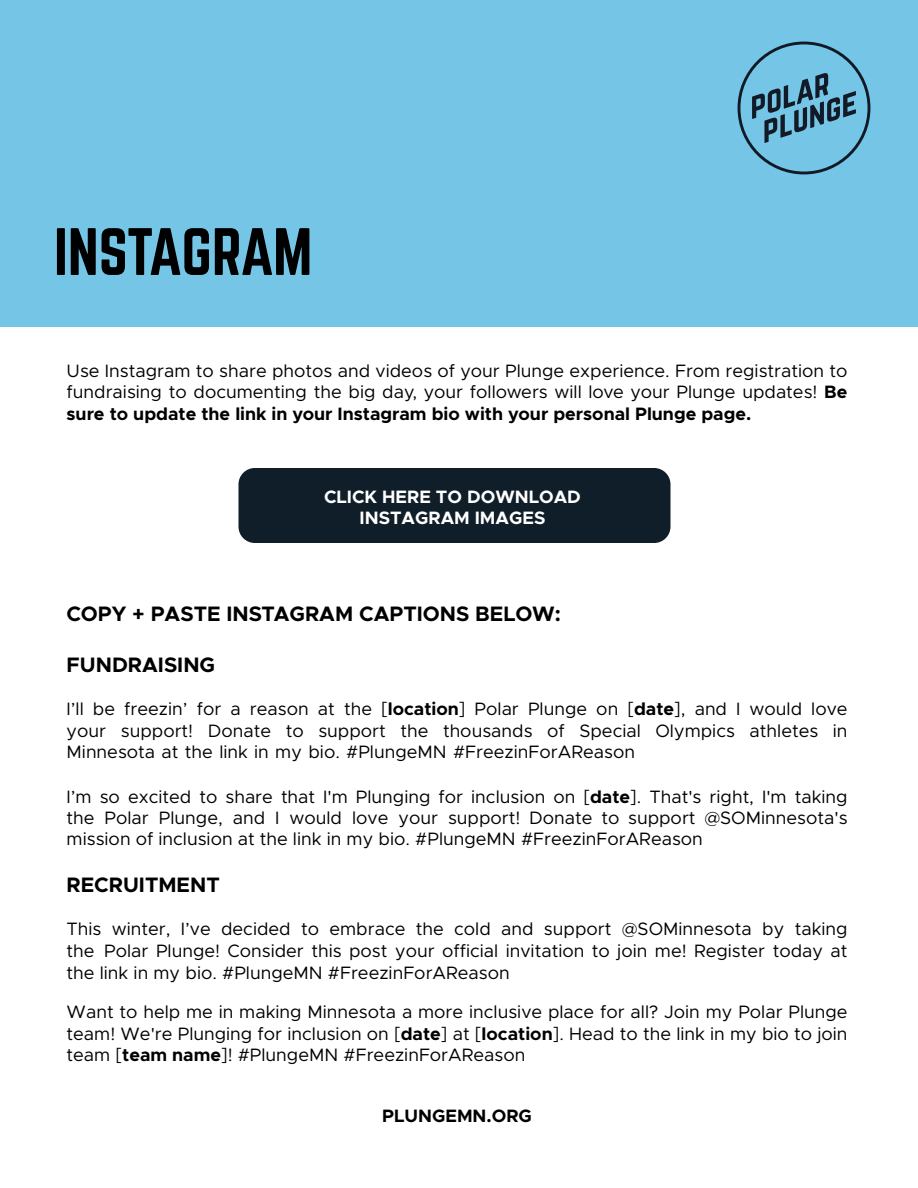
<style>
.page{position:relative;width:918px;height:1188px;background:#fff}
.page>*{position:absolute;margin:0;border:0;box-sizing:border-box;transform-origin:0 0}
.t1{font:58.5px "Norwester";letter-spacing:-.02em;color:#000}
.t2{font:700 21px "Metropolis";color:#000}
.t3{font:18px/21.6px "Metropolis";color:#000;text-align:justify}
.t4{font:700 18px/21.6px "Metropolis";color:#fff;text-align:center}
.t5{font:700 18px "Metropolis";color:#000}
.s1{font-weight:700}
</style>
<div class="page">
<div style="left:0;top:0;width:918px;height:327px;background:#75c6e6"></div>
<svg style="left:752px;top:73px;width:104px;height:70px"></svg>
<div style="left:738px;top:42px;width:132px;height:132px;border:3px solid #111a26;border-radius:50%"></div>
<div style="left:238px;top:468px;width:432px;height:75px;background:#0f1e28;border-radius:16px"></div>
<h1 class="t1" style="left:54px;top:224px;width:260px">INSTAGRAM</h1>
<p class="t3" style="left:67px;top:360px;width:782px">Use Instagram to share photos and videos of your Plunge experience. From registration to fundraising to documenting the big day, your followers will love your Plunge updates! <span class="s1">Be sure to update the link in your Instagram bio with your personal Plunge page.</span></p>
<p class="t4" style="left:324px;top:486px;width:259px">CLICK HERE TO DOWNLOAD<br>INSTAGRAM IMAGES</p>
<p class="t2" style="left:67px;top:601px;width:496px">COPY + PASTE INSTAGRAM CAPTIONS BELOW:</p>
<p class="t2" style="left:67px;top:651px;width:150px">FUNDRAISING</p>
<p class="t3" style="left:67px;top:698px;width:783px">I’ll be freezin’ for a reason at the [<span class="s1">location</span>] Polar Plunge on [<span class="s1">date</span>], and I would love your support! Donate to support the thousands of Special Olympics athletes in Minnesota at the link in my bio. #PlungeMN #FreezinForAReason</p>
<p class="t3" style="left:67px;top:786px;width:783px">I’m so excited to share that I'm Plunging for inclusion on [<span class="s1">date</span>]. That's right, I'm taking the Polar Plunge, and I would love your support! Donate to support @SOMinnesota's mission of inclusion at the link in my bio. #PlungeMN #FreezinForAReason</p>
<p class="t2" style="left:67px;top:871px;width:155px">RECRUITMENT</p>
<p class="t3" style="left:67px;top:918px;width:783px">This winter, I’ve decided to embrace the cold and support @SOMinnesota by taking the Polar Plunge! Consider this post your official invitation to join me! Register today at the link in my bio. #PlungeMN #FreezinForAReason</p>
<p class="t3" style="left:67px;top:1001px;width:783px">Want to help me in making Minnesota a more inclusive place for all? Join my Polar Plunge team! We're Plunging for inclusion on [<span class="s1">date</span>] at [<span class="s1">location</span>]. Head to the link in my bio to join team [<span class="s1">team name</span>]! #PlungeMN #FreezinForAReason</p>
<p class="t5" style="left:382px;top:1105px;width:151px">PLUNGEMN.ORG</p>
</div>
